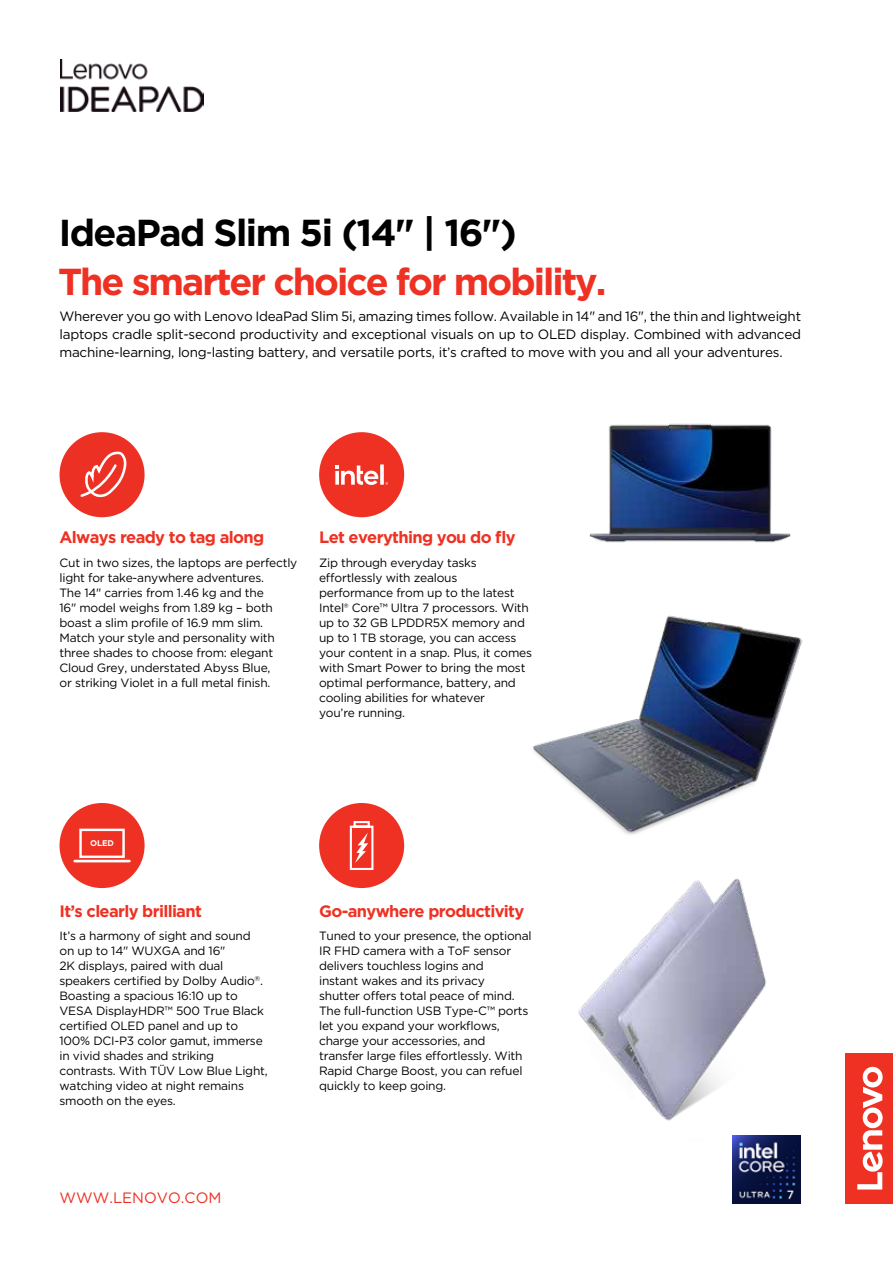
<style>
.page{position:relative;width:893px;height:1263px;background:#fff}
.page>*{position:absolute;margin:0;border:0;box-sizing:border-box;transform-origin:0 0}
.t1{font:700 37.5px "Gotham";letter-spacing:-.055em;color:#ee3123}
.t2{font:700 37.5px "Gotham";letter-spacing:-.04em;color:#000}
.t3{font:700 16.5px "Gotham";letter-spacing:-.04em;color:#ee3123}
.t4{font:15px "Gotham";color:#ee3123}
.t5{font:13.5px/18px "Gotham";letter-spacing:-.02em;color:#000;text-align:justify}
.t6{font:12px/15px "Gotham";letter-spacing:-.02em;color:#000}
.t7{font:700 8.25px "Gotham";color:#fff}
</style>
<div class="page">
<img style="left:532px;top:615px;width:271px;height:220px">
<img style="left:589px;top:423px;width:202px;height:120px">
<img style="left:578px;top:878px;width:189px;height:263px">
<div style="left:319px;top:432px;width:85px;height:85px;background:#ee3123;border-radius:50%"></div>
<svg style="left:335px;top:464px;width:53px;height:21px"></svg>
<div style="left:60px;top:803px;width:85px;height:85px;background:#ee3123;border-radius:50%"></div>
<hr style="left:75px;top:860px;width:54px;height:2px;background:#fff">
<img style="left:733px;top:1135px;width:68px;height:68px">
<img style="left:60px;top:60px;width:144px;height:51px">
<div style="left:846px;top:1053px;width:47px;height:150px;background:#ee3123"></div>
<svg style="left:857px;top:1067px;width:26px;height:122px"></svg>
<div style="left:60px;top:432px;width:85px;height:85px;background:#ed3024;border-radius:50%"></div>
<svg style="left:78px;top:451px;width:50px;height:438px"></svg>
<div style="left:319px;top:803px;width:85px;height:85px;background:#ee3123;border-radius:50%"></div>
<svg style="left:349px;top:821px;width:25px;height:49px"></svg>
<h1 class="t2" style="left:59px;top:208px;width:459px">IdeaPad Slim 5i (14" | 16")</h1>
<h1 class="t1" style="left:58px;top:257px;width:550px">The smarter choice for mobility.</h1>
<p class="t5" style="left:60px;top:307px;width:743px">Wherever you go with Lenovo IdeaPad Slim 5i, amazing times follow. Available in 14" and 16", the thin and lightweight laptops cradle split-second productivity and exceptional visuals on up to OLED display. Combined with advanced machine-learning, long-lasting battery, and versatile ports, it’s crafted to move with you and all your adventures.</p>
<h2 class="t3" style="left:60px;top:526px;width:206px">Always ready to tag along</h2>
<p class="t6" style="left:60px;top:555px;width:239px">Cut in two sizes, the laptops are perfectly light for take-anywhere adventures.<br>The 14" carries from 1.46 kg and the<br>16" model weighs from 1.89 kg – both boast a slim profile of 16.9 mm slim.<br>Match your style and personality with three shades to choose from: elegant Cloud Grey, understated Abyss Blue,<br>or striking Violet in a full metal finish.</p>
<h2 class="t3" style="left:319px;top:526px;width:198px">Let everything you do fly</h2>
<p class="t6" style="left:319px;top:555px;width:214px">Zip through everyday tasks effortlessly with zealous performance from up to the latest<br>Intel® Core™ Ultra 7 processors. With up to 32 GB LPDDR5X memory and up to 1 TB storage, you can access your content in a snap. Plus, it comes with Smart Power to bring the most optimal performance, battery, and cooling abilities for whatever<br>you’re running.</p>
<p class="t7" style="left:90px;top:838px;width:26px">OLED</p>
<h2 class="t3" style="left:60px;top:900px;width:144px">It’s clearly brilliant</h2>
<p class="t6" style="left:60px;top:928px;width:210px">It’s a harmony of sight and sound on up to 14" WUXGA and 16"<br>2K displays, paired with dual speakers certified by Dolby Audio<sup>®</sup>.<br>Boasting a spacious 16:10 up to<br>VESA DisplayHDR™ 500 True Black certified OLED panel and up to<br>100% DCI-P3 color gamut, immerse in vivid shades and striking contrasts. With TÜV Low Blue Light, watching video at night remains smooth on the eyes.</p>
<p class="t4" style="left:60px;top:1188px;width:163px">WWW.LENOVO.COM</p>
<h2 class="t3" style="left:319px;top:900px;width:207px">Go-anywhere productivity</h2>
<p class="t6" style="left:319px;top:928px;width:214px">Tuned to your presence, the optional<br>IR FHD camera with a ToF sensor delivers touchless logins and<br>instant wakes and its privacy<br>shutter offers total peace of mind.<br>The full-function USB Type-C™ ports let you expand your workflows, charge your accessories, and transfer large files effortlessly. With<br>Rapid Charge Boost, you can refuel quickly to keep going.</p>
</div>
